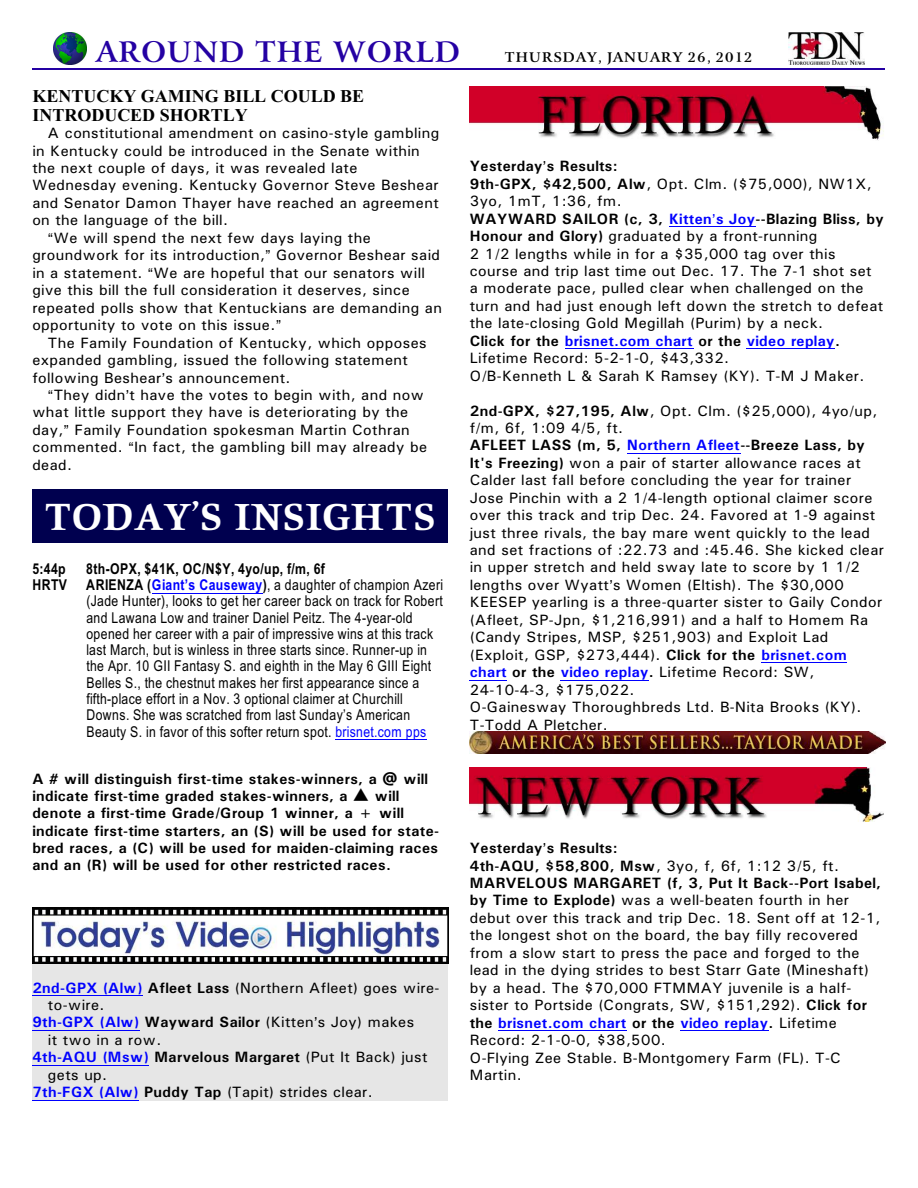
<style>
.page{position:relative;width:918px;height:1188px;background:#fff}
.page>*{position:absolute;margin:0;border:0;box-sizing:border-box;transform-origin:0 0}
.t1{font:700 46.5px "Oldstyle";letter-spacing:.02em;color:#fff}
.t2{font:700 28.5px "Arrus BT";letter-spacing:.04em;color:#2400a3}
.t3{font:700 18px/18.9px "Times New Roman";color:#000}
.t4{font:15px/17.4px "Univers";letter-spacing:.03em;color:#000}
.t5{font:15px/16.4px "Arial Narrow";letter-spacing:.025em;color:#000}
.t6{font:700 15px/17.2px "Univers";letter-spacing:.03em;color:#000}
.t7{font:700 15px "Arial Narrow";letter-spacing:.025em;color:#000}
.t8{font:700 13.5px "Arrus BT";letter-spacing:.08em;color:#000}
.s1{font-weight:700}
.s2{font-weight:700;color:#00f}
.s3{color:#00f}
.s4{font-weight:400}
</style>
<div class="page">
<hr style="left:152px;top:593px;width:111px;height:1px;background:#00f">
<hr style="left:336px;top:739px;width:91px;height:1px;background:#00f">
<div style="left:32px;top:489px;width:416px;height:54px;background:#00004f"></div>
<hr style="left:669px;top:226px;width:87px;height:1px;background:#00f">
<hr style="left:565px;top:348px;width:128px;height:1px;background:#00f">
<hr style="left:747px;top:348px;width:88px;height:1px;background:#00f">
<hr style="left:627px;top:453px;width:113px;height:1px;background:#00f">
<hr style="left:761px;top:662px;width:86px;height:1px;background:#00f">
<hr style="left:470px;top:680px;width:37px;height:1px;background:#00f">
<hr style="left:561px;top:680px;width:88px;height:1px;background:#00f">
<hr style="left:498px;top:1030px;width:129px;height:1px;background:#00f">
<hr style="left:680px;top:1030px;width:89px;height:1px;background:#00f">
<hr style="left:32px;top:69px;width:853px;height:1px;background:#2400a3">
<img style="left:54px;top:32px;width:33px;height:33px">
<img style="left:788px;top:32px;width:76px;height:33px">
<div style="left:32px;top:907px;width:416px;height:194px;background:#e6e6e6"></div>
<hr style="left:32px;top:995px;width:111px;height:1px;background:#00f">
<hr style="left:32px;top:1030px;width:108px;height:1px;background:#00f">
<hr style="left:32px;top:1065px;width:117px;height:1px;background:#00f">
<hr style="left:32px;top:1100px;width:107px;height:1px;background:#00f">
<img style="left:32px;top:907px;width:416px;height:57px">
<img style="left:470px;top:86px;width:414px;height:54px">
<img style="left:470px;top:732px;width:416px;height:21px">
<img style="left:470px;top:768px;width:414px;height:54px">
<p class="t2" style="left:96px;top:40px;width:365px">AROUND THE WORLD</p>
<p class="t8" style="left:505px;top:51px;width:249px">THURSDAY, JANUARY 26, 2012</p>
<p class="t3" style="left:32px;top:88px;width:333px">KENTUCKY GAMING BILL COULD BE<br>INTRODUCED SHORTLY</p>
<p class="t4" style="left:48px;top:126px;width:393px">A constitutional amendment on casino-style gambling</p>
<p class="t4" style="left:32px;top:143px;width:389px">in Kentucky could be introduced in the Senate within</p>
<p class="t4" style="left:32px;top:160px;width:327px">the next couple of days, it was revealed late</p>
<p class="t4" style="left:32px;top:178px;width:408px">Wednesday evening. Kentucky Governor Steve Beshear</p>
<p class="t4" style="left:32px;top:195px;width:408px">and Senator Damon Thayer have reached an agreement</p>
<p class="t4" style="left:32px;top:213px;width:197px">on the language of the bill.</p>
<p class="t4" style="left:54px;top:230px;width:318px">We will spend the next few days laying the</p>
<p class="t4" style="left:32px;top:248px;width:409px">groundwork for its introduction, Governor Beshear said</p>
<p class="t4" style="left:32px;top:265px;width:394px">in a statement. We are hopeful that our senators will</p>
<p class="t4" style="left:32px;top:283px;width:379px">give this bill the full consideration it deserves, since</p>
<p class="t4" style="left:32px;top:300px;width:411px">repeated polls show that Kentuckians are demanding an</p>
<p class="t4" style="left:32px;top:318px;width:245px">opportunity to vote on this issue.</p>
<p class="t4" style="left:48px;top:335px;width:380px">The Family Foundation of Kentucky, which opposes</p>
<p class="t4" style="left:32px;top:353px;width:377px">expanded gambling, issued the following statement</p>
<p class="t4" style="left:32px;top:370px;width:260px">following Beshear s announcement.</p>
<p class="t4" style="left:54px;top:387px;width:372px">They didn t have the votes to begin with, and now</p>
<p class="t4" style="left:32px;top:405px;width:377px">what little support they have is deteriorating by the</p>
<p class="t4" style="left:32px;top:422px;width:379px">day, Family Foundation spokesman Martin Cothran</p>
<p class="t4" style="left:32px;top:440px;width:396px">commented. In fact, the gambling bill may already be</p>
<p class="t4" style="left:32px;top:457px;width:41px">dead.</p>
<p class="t1" style="left:45px;top:495px;width:392px">TODAY’S INSIGHTS</p>
<p class="t7" style="left:32px;top:563px;width:35px">5:44p</p>
<p class="t7" style="left:86px;top:563px;width:240px">8th-OPX, $41K, OC/N$Y, 4yo/up, f/m, 6f</p>
<p class="t7" style="left:32px;top:579px;width:36px">HRTV</p>
<p class="t5" style="left:86px;top:578px;width:358px"><span class="s1">ARIENZA (</span><span class="s2">Giant’s Causeway</span><span class="s1">)</span>, a daughter of champion Azeri (Jade Hunter), looks to get her career back on track for Robert and Lawana Low and trainer Daniel Peitz. The 4-year-old opened her career with a pair of impressive wins at this track last March, but is winless in three starts since. Runner-up in the Apr. 10 GII Fantasy S. and eighth in the May 6 GIII Eight Belles S., the chestnut makes her first appearance since a fifth-place effort in a Nov. 3 optional claimer at Churchill Downs. She was scratched from last Sunday’s American Beauty S. in favor of this softer return spot. <span class="s3">brisnet.com pps</span></p>
<p class="t6" style="left:32px;top:771px;width:408px">A # will distinguish first-time stakes-winners, a @ will indicate first-time graded stakes-winners, a ▲ will denote a first-time Grade/Group 1 winner, a + will indicate first-time starters, an (S) will be used for state&shy;bred races, a (C) will be used for maiden-claiming races and an (R) will be used for other restricted races.</p>
<p class="t4" style="left:32px;top:980px;width:409px"><span class="s2">2nd-GPX (Alw)</span> <span class="s1">Afleet Lass</span> (Northern Afleet) goes wire-</p>
<p class="t4" style="left:48px;top:997px;width:58px">to-wire.</p>
<p class="t4" style="left:32px;top:1015px;width:383px"><span class="s2">9th-GPX (Alw)</span> <span class="s1">Wayward Sailor</span> (Kitten s Joy) makes</p>
<p class="t4" style="left:48px;top:1032px;width:115px">it two in a row.</p>
<p class="t6" style="left:32px;top:1050px;width:397px"><span class="s3">4th-AQU (Msw)</span> Marvelous Margaret <span class="s4">(Put It Back) just</span></p>
<p class="t4" style="left:48px;top:1067px;width:61px">gets up.</p>
<p class="t4" style="left:32px;top:1085px;width:342px"><span class="s2">7th-FGX (Alw)</span> <span class="s1">Puddy Tap</span> (Tapit) strides clear.</p>
<p class="t4" style="left:470px;top:159px;width:415px"><span class="s1">Yesterday s Results:<br>9th-GPX, $42,500, Alw</span>, Opt. Clm. ($75,000), NW1X, 3yo, 1mT, 1:36, fm.<br><span class="s1">WAYWARD SAILOR (c, 3,</span> <span class="s2">Kitten s Joy</span><span class="s1">--Blazing Bliss, by Honour and Glory)</span> graduated by a front-running<br>2 1/2 lengths while in for a $35,000 tag over this course and trip last time out Dec. 17. The 7-1 shot set<br>a moderate pace, pulled clear when challenged on the turn and had just enough left down the stretch to defeat the late-closing Gold Megillah (Purim) by a neck.<br><span class="s1">Click for the</span> <span class="s2">brisnet.com chart</span> <span class="s1">or the</span> <span class="s2">video replay</span><span class="s1">.<br></span>Lifetime Record: 5-2-1-0, $43,332.<br>O/B-Kenneth L &amp; Sarah K Ramsey (KY). T-M J Maker.</p>
<p class="t4" style="left:470px;top:403px;width:416px"><span class="s1">2nd-GPX, $27,195, Alw</span>, Opt. Clm. ($25,000), 4yo/up, f/m, 6f, 1:09 4/5, ft.<br><span class="s1">AFLEET LASS (m, 5,</span> <span class="s2">Northern Afleet</span><span class="s1">--Breeze Lass, by It's Freezing)</span> won a pair of starter allowance races at Calder last fall before concluding the year for trainer Jose Pinchin with a 2 1/4-length optional claimer score over this track and trip Dec. 24. Favored at 1-9 against just three rivals, the bay mare went quickly to the lead and set fractions of :22.73 and :45.46. She kicked clear in upper stretch and held sway late to score by 1 1/2 lengths over Wyatt s Women (Eltish). The $30,000<br>KEESEP yearling is a three-quarter sister to Gaily Condor (Afleet, SP-Jpn, $1,216,991) and a half to Homem Ra (Candy Stripes, MSP, $251,903) and Exploit Lad (Exploit, GSP, $273,444). <span class="s1">Click for the</span> <span class="s2">brisnet.com chart</span> <span class="s1">or the</span> <span class="s2">video replay</span><span class="s1">.</span> Lifetime Record: SW, 24-10-4-3, $175,022.<br>O-Gainesway Thoroughbreds Ltd. B-Nita Brooks (KY).<br>T-Todd A Pletcher.</p>
<p class="t4" style="left:470px;top:841px;width:413px"><span class="s1">Yesterday s Results:<br>4th-AQU, $58,800, Msw</span>, 3yo, f, 6f, 1:12 3/5, ft.<br><span class="s1">MARVELOUS MARGARET (f, 3, Put It Back--Port Isabel, by Time to Explode)</span> was a well-beaten fourth in her debut over this track and trip Dec. 18. Sent off at 12-1, the longest shot on the board, the bay filly recovered from a slow start to press the pace and forged to the lead in the dying strides to best Starr Gate (Mineshaft) by a head. The $70,000 FTMMAY juvenile is a half&shy;sister to Portside (Congrats, SW, $151,292). <span class="s1">Click for the</span> <span class="s2">brisnet.com chart</span> <span class="s1">or the</span> <span class="s2">video replay</span><span class="s1">.</span> Lifetime Record: 2-1-0-0, $38,500.<br>O-Flying Zee Stable. B-Montgomery Farm (FL). T-C Martin.</p>
</div>
